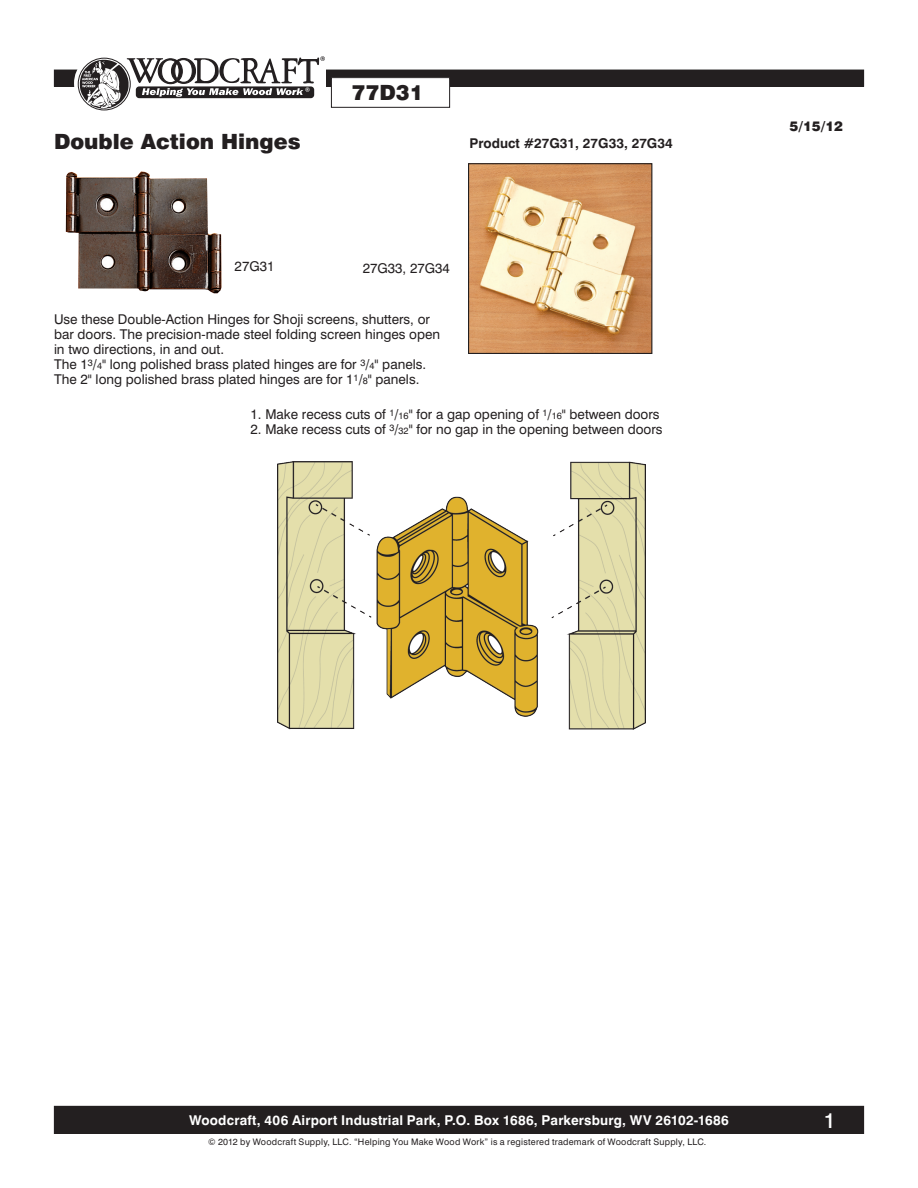
<style>
.page{position:relative;width:918px;height:1188px;background:#fff}
.page>*{position:absolute;margin:0;border:0;box-sizing:border-box;transform-origin:0 0}
.headline{font:900 21px "Swiss 721 BT";color:#231f20}
.headline-2{font:500 21px "Swiss 721 BT";color:#fff}
.Body_text{font:13.5px/15px "Swiss 721 BT";color:#231f20}
.t1{font:700 13.5px "Swiss 721 BT";letter-spacing:.01em;color:#fff}
.Body_text-2{font:700 13.5px "Swiss 721 BT";color:#231f20}
.Body_text-3{font:900 13.5px "Swiss 721 BT";color:#231f20}
.Body_text-4{font:9px "Swiss 721 BT";letter-spacing:.025em;color:#231f20}
.s1{font-size:9.15px}
</style>
<div class="page">
<div style="left:54px;top:70px;width:810px;height:16px;background:#231f20"></div>
<div style="left:54px;top:70px;width:810px;height:17px;border:1px solid #231f20"></div>
<div style="left:331px;top:78px;width:119px;height:29px;background:#fff"></div>
<div style="left:331px;top:77px;width:119px;height:31px;border:1px solid #231f20"></div>
<div style="left:98px;top:53px;width:228px;height:50px;background:#fff"></div>
<svg style="left:74px;top:53px;width:60px;height:60px"></svg>
<svg style="left:80px;top:56px;width:245px;height:53px"></svg>
<div style="left:54px;top:1106px;width:810px;height:27px;background:#231f20"></div>
<div style="left:54px;top:1106px;width:810px;height:28px;border:1px solid #231f20"></div>
<img style="left:470px;top:165px;width:180px;height:187px">
<div style="left:468px;top:163px;width:184px;height:191px;border:1px solid #231f20"></div>
<img style="left:66px;top:171px;width:156px;height:122px">
<img style="left:277px;top:462px;width:369px;height:267px">
<p class="headline" style="left:352px;top:80px;width:73px">77D31</p>
<p class="headline" style="left:54px;top:128px;width:248px">Double Action Hinges</p>
<p class="Body_text-2" style="left:469px;top:135px;width:205px">Product #27G31, 27G33, 27G34</p>
<p class="Body_text" style="left:235px;top:259px;width:41px">27G31</p>
<p class="Body_text" style="left:363px;top:261px;width:89px">27G33, 27G34</p>
<p class="Body_text" style="left:54px;top:311px;width:388px">Use these Double-Action Hinges for Shoji screens, shutters, or bar doors. The precision-made steel folding screen hinges open in two directions, in and out.</p>
<p class="Body_text" style="left:54px;top:356px;width:374px">The 1<sup>3</sup>/<span class="s1">4</span>" long polished brass plated hinges are for <sup>3</sup>/<span class="s1">4</span>" panels.<br>The 2" long polished brass plated hinges are for 1<sup>1</sup>/<span class="s1">8</span>" panels.</p>
<p class="Body_text" style="left:251px;top:407px;width:411px">1. Make recess cuts of <sup>1</sup>/<span class="s1">16</span>" for a gap opening of <sup>1</sup>/<span class="s1">16</span>" between doors</p>
<p class="Body_text" style="left:251px;top:422px;width:414px">2. Make recess cuts of <sup>3</sup>/<span class="s1">32</span>" for no gap in the opening between doors</p>
<p class="Body_text-3" style="left:790px;top:118px;width:55px">5/15/12</p>
<p class="t1" style="left:189px;top:1112px;width:541px">Woodcraft, 406 Airport Industrial Park, P.O. Box 1686, Parkersburg, WV 26102-1686</p>
<p class="Body_text-4" style="left:208px;top:1136px;width:500px">© 2012 by Woodcraft Supply, LLC. “Helping You Make Wood Work” is a registered trademark of Woodcraft Supply, LLC.</p>
<p class="headline-2" style="left:824px;top:1108px;width:13px">1</p>
</div>
